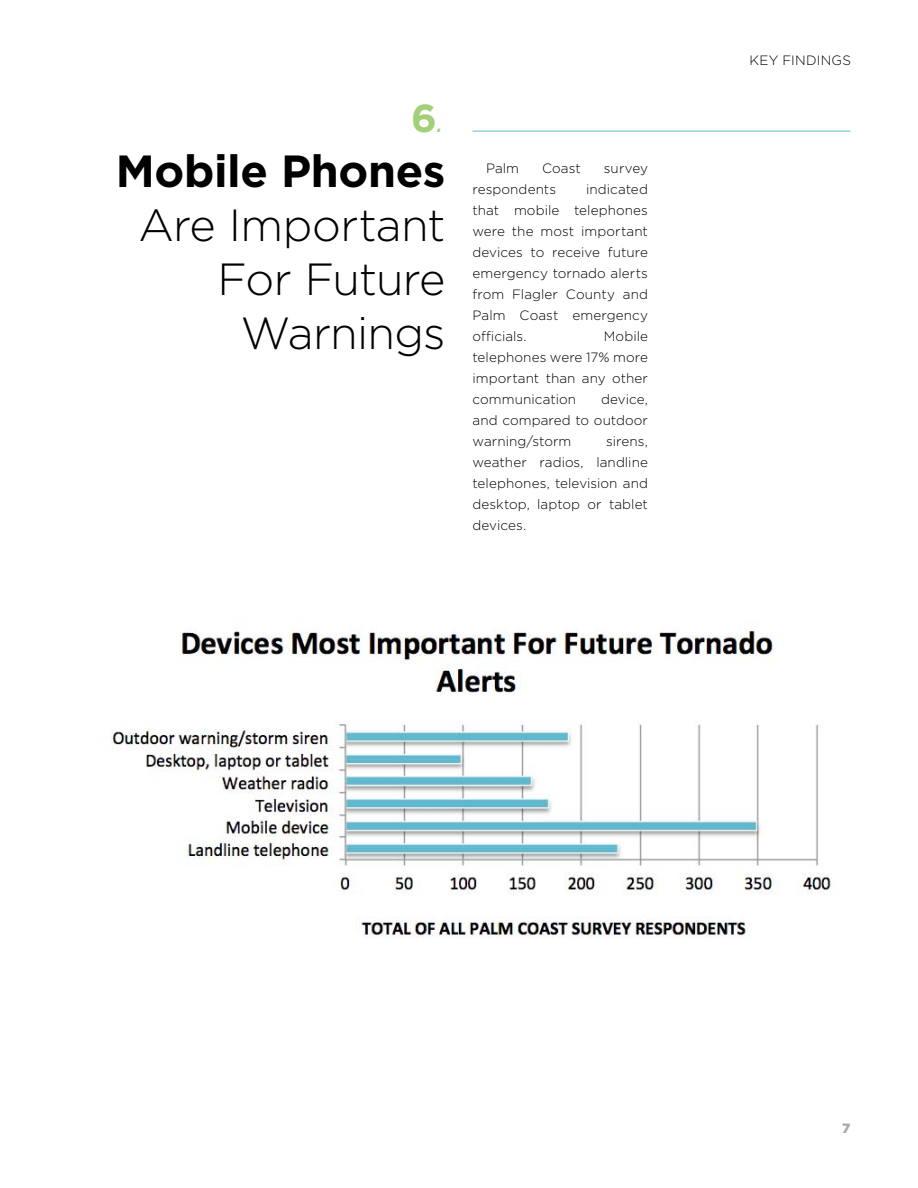
<style>
.page{position:relative;width:918px;height:1188px;background:#fff}
.page>*{position:absolute;margin:0;border:0;box-sizing:border-box;transform-origin:0 0}
.t1{font:300 45px/54px "Gotham";letter-spacing:-.015em;color:#000;text-align:right}
.t2{font:700 45px "Gotham";letter-spacing:-.005em;color:#000}
.t3{font:700 39px "Gotham";color:#a1d078}
.t4{font:300 13.5px/21px "Gotham";letter-spacing:.01em;color:#000;text-align:justify}
.t5{font:900 13.5px "Gotham";color:#a7a9ac}
.s1{font-weight:300;font-style:italic}
</style>
<div class="page">
<img style="left:110px;top:630px;width:726px;height:308px">
<hr style="left:472px;top:131px;width:378px;height:1px;background:#5bbad0">
<h2 class="t3" style="left:411px;top:92px;width:36px">6<span class="s1">.</span></h2>
<h1 class="t2" style="left:116px;top:142px;width:331px">Mobile Phones</h1>
<h1 class="t1" style="left:138px;top:197px;width:309px">Are Important<br>For Future<br>Warnings</h1>
<p class="t4" style="left:486px;top:157px;width:35px">Palm</p>
<p class="t4" style="left:542px;top:157px;width:40px">Coast</p>
<p class="t4" style="left:604px;top:157px;width:46px">survey</p>
<p class="t4" style="left:472px;top:178px;width:85px">respondents</p>
<p class="t4" style="left:472px;top:178px;width:177px;text-indent:114px">indicated that mobile telephones were the most important devices to receive future emergency tornado alerts from Flagler County and Palm Coast emergency officials.</p>
<p class="t4" style="left:472px;top:325px;width:177px;text-indent:131px">Mobile telephones were 17% more important than any other communication</p>
<p class="t4" style="left:472px;top:388px;width:177px;text-indent:129px">device, and compared to outdoor warning/storm</p>
<p class="t4" style="left:472px;top:430px;width:177px;text-indent:134px">sirens, weather radios, landline telephones, television and desktop, laptop or tablet devices.</p>
<p class="t4" style="left:749px;top:49px;width:103px">KEY FINDINGS</p>
<p class="t5" style="left:842px;top:1119px;width:10px">7</p>
</div>
